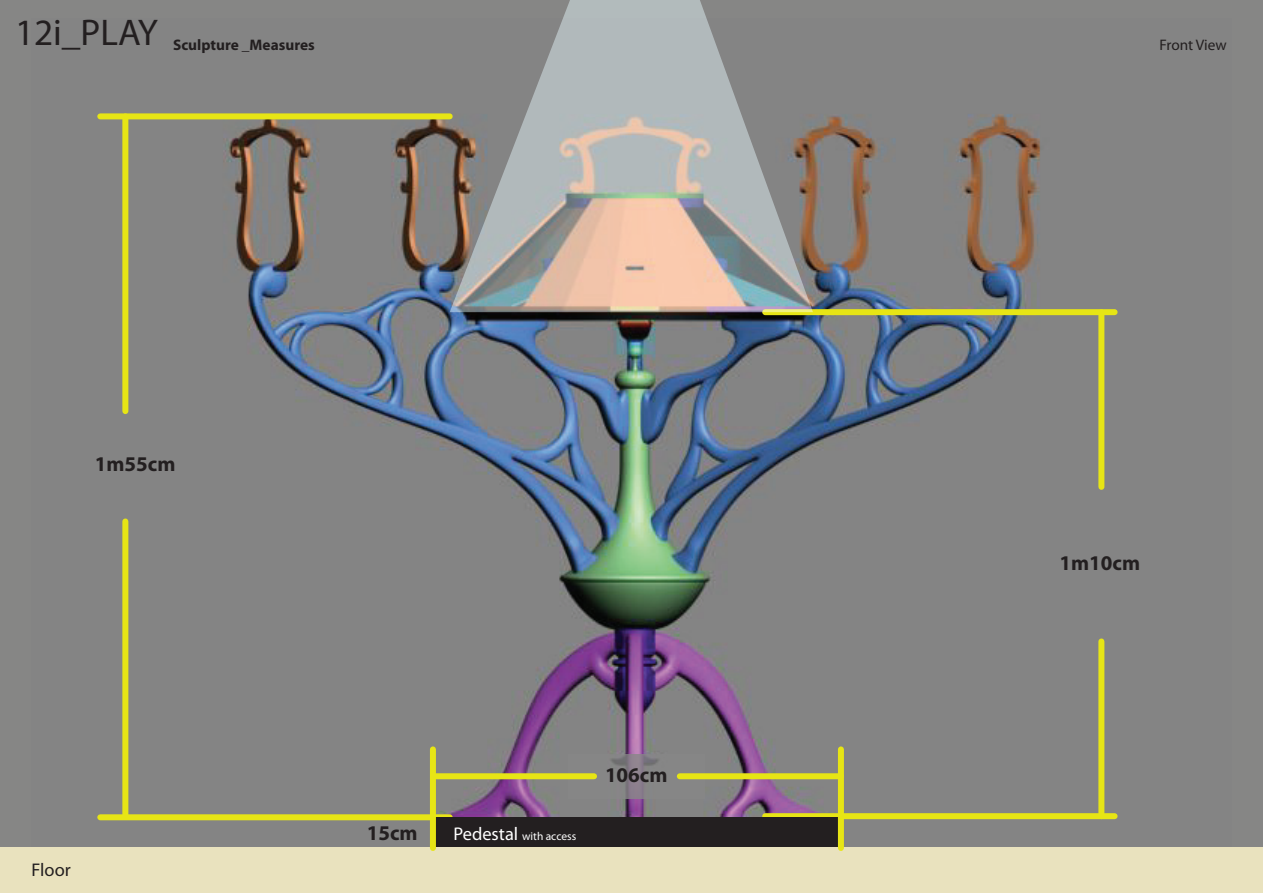
<style>
.page{position:relative;width:1263px;height:893px;background:#868685}
.page>*{position:absolute;margin:0;border:0;box-sizing:border-box;transform-origin:0 0}
.t1{font:37.35px "Myriad Pro";color:#231f20}
.t2{font:700 21px "Myriad Pro";color:#231f20}
.t3{font:18.45px "Myriad Pro";color:#231f20}
.t4{font:700 15.3px "Myriad Pro";color:#231f20}
.t5{font:15.3px "Myriad Pro";letter-spacing:-.005em;color:#231f20}
.t6{font:11.4px "Myriad Pro";color:#fff}
.s1{font-size:18.45px}
</style>
<div class="page">
<img style="left:31px;top:113px;width:1200px;height:735px">
<div style="left:765px;top:309px;width:349px;height:6px;background:#e7e515"></div>
<div style="left:765px;top:813px;width:349px;height:6px;background:#e7e515"></div>
<div style="left:1098px;top:312px;width:6px;height:175px;background:#e7e515"></div>
<div style="left:122px;top:116px;width:6px;height:295px;background:#e7e515"></div>
<div style="left:122px;top:521px;width:6px;height:295px;background:#e7e515"></div>
<div style="left:1098px;top:641px;width:6px;height:175px;background:#e7e515"></div>
<div style="left:100px;top:814px;width:350px;height:6px;background:#e7e515"></div>
<div style="left:100px;top:113px;width:350px;height:6px;background:#e7e515"></div>
<div style="left:433px;top:817px;width:408px;height:31px;background:#231f20"></div>
<div style="left:0;top:848px;width:1263px;height:45px;background:#e9e2be"></div>
<svg style="left:450px;top:0;width:363px;height:312px"></svg>
<div style="left:430px;top:749px;width:6px;height:99px;background:#e7e515"></div>
<div style="left:838px;top:749px;width:6px;height:99px;background:#e7e515"></div>
<div style="left:568px;top:754px;width:136px;height:45px;background:#878787"></div>
<div style="left:433px;top:773px;width:161px;height:6px;background:#e7e515"></div>
<div style="left:680px;top:773px;width:161px;height:6px;background:#e7e515"></div>
<h1 class="t1" style="left:15px;top:9px;width:145px">12i_PLAY</h1>
<p class="t4" style="left:173px;top:35px;width:143px">Sculpture _Measures</p>
<p class="t2" style="left:95px;top:450px;width:82px">1m55cm</p>
<p class="t3" style="left:32px;top:858px;width:41px">Floor</p>
<p class="t2" style="left:367px;top:819px;width:52px">15cm</p>
<p class="t6" style="left:453px;top:829px;width:124px"><span class="s1">Pedestal</span> with access</p>
<p class="t2" style="left:605px;top:761px;width:64px">106cm</p>
<p class="t5" style="left:1159px;top:35px;width:69px">Front View</p>
<p class="t2" style="left:1059px;top:549px;width:82px">1m10cm</p>
</div>
